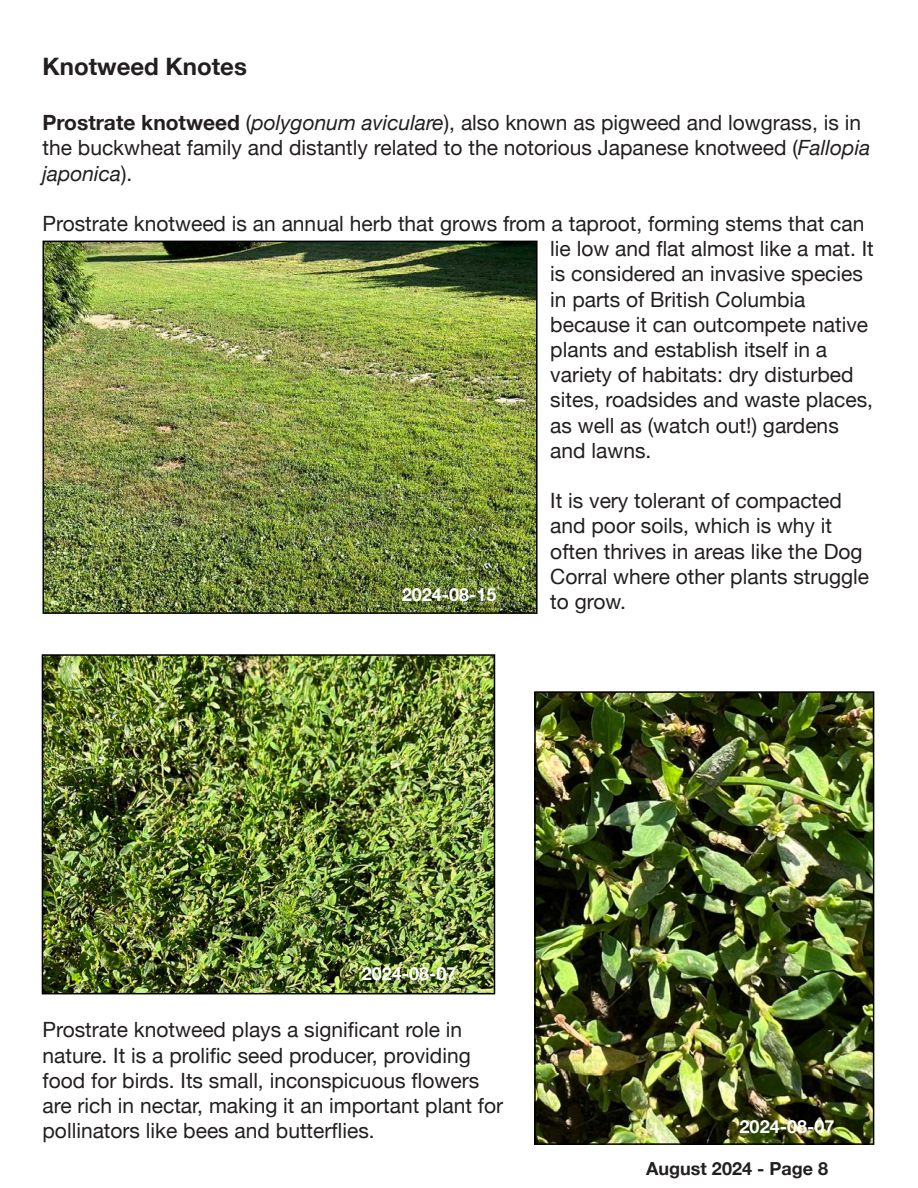
<style>
.page{position:relative;width:918px;height:1188px;background:#fff}
.page>*{position:absolute;margin:0;border:0;box-sizing:border-box;transform-origin:0 0}
.t1{font:700 24px "Helvetica Neue";color:#231f20}
.t2{font:21px/25.2px "Helvetica Neue";color:#231f20}
.t3{font:700 18px "Helvetica Neue";color:#fff}
.t4{font:700 18px "Helvetica Neue";color:#231f20}
.s1{font-weight:700}
.s2{font-style:italic}
</style>
<div class="page">
<img style="left:46px;top:244px;width:489px;height:367px">
<div style="left:43px;top:241px;width:495px;height:373px;border:2px solid #000"></div>
<img style="left:537px;top:694px;width:334px;height:448px">
<div style="left:534px;top:691px;width:340px;height:454px;border:2px solid #000"></div>
<img style="left:45px;top:657px;width:447px;height:334px">
<div style="left:42px;top:654px;width:453px;height:340px;border:2px solid #000"></div>
<p class="t1" style="left:43px;top:48px;width:206px">Knotweed Knotes</p>
<p class="t2" style="left:43px;top:111px;width:829px"><span class="s1">Prostrate knotweed</span> (<span class="s2">polygonum aviculare</span>), also known as pigweed and lowgrass, is in the buckwheat family and distantly related to the notorious Japanese knotweed (<span class="s2">Fallopia japonica</span>).</p>
<p class="t2" style="left:550px;top:212px;width:325px;text-indent:-508px">Prostrate knotweed is an annual herb that grows from a taproot, forming stems that can lie low and flat almost like a mat. It is considered an invasive species in parts of British Columbia because it can outcompete native plants and establish itself in a variety of habitats: dry disturbed sites, roadsides and waste places, as well as (watch out!) gardens and lawns.</p>
<p class="t2" style="left:550px;top:489px;width:320px">It is very tolerant of compacted and poor soils, which is why it often thrives in areas like the Dog<br>Corral where other plants struggle to grow.</p>
<p class="t3" style="left:402px;top:580px;width:96px">2024-08-15</p>
<p class="t3" style="left:362px;top:960px;width:96px">2024-08-07</p>
<p class="t2" style="left:43px;top:1019px;width:462px">Prostrate knotweed plays a significant role in nature. It is a prolific seed producer, providing food for birds. Its small, inconspicuous flowers are rich in nectar, making it an important plant for pollinators like bees and butterflies.</p>
<p class="t3" style="left:740px;top:1112px;width:96px">2024-08-07</p>
<p class="t4" style="left:646px;top:1154px;width:183px">August 2024 - Page 8</p>
</div>
